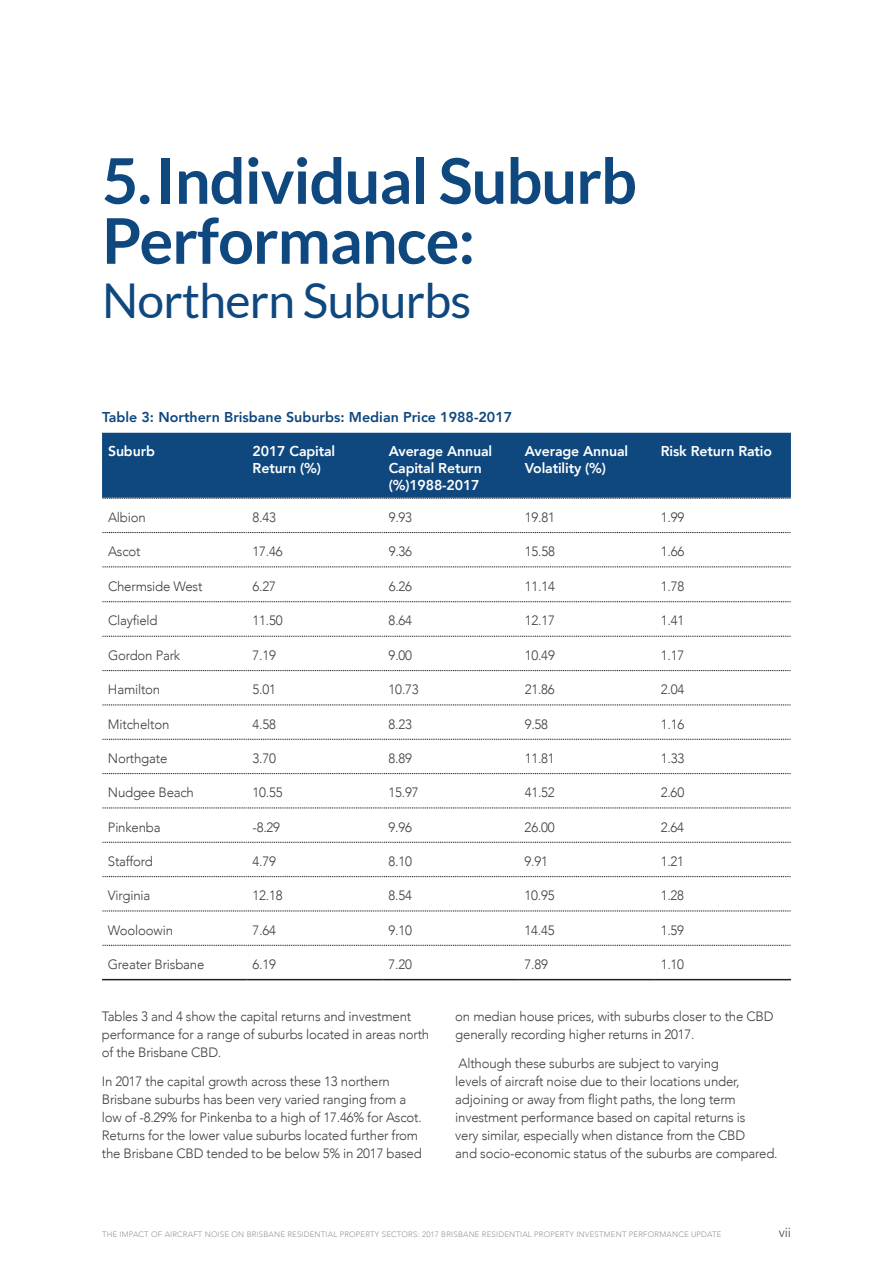
<style>
.page{position:relative;width:893px;height:1263px;background:#fff}
.page>*{position:absolute;margin:0;border:0;box-sizing:border-box;transform-origin:0 0}
.t1{font:700 63px/60px "Lato";letter-spacing:-.015em;color:#0f477f}
.t2{font:48px "Lato";letter-spacing:-.015em;color:#0f477f}
.t3{font:800 14.25px/17.1px "Avenir";letter-spacing:-.01em;color:#fff}
.t4{font:800 14.25px "Avenir";color:#0f477f}
.t5{font:300 13.5px/18px "Avenir";letter-spacing:-.015em;color:#3e3e3f}
.t6{font:300 7.8px "Avenir";letter-spacing:.02em;color:#939598}
</style>
<div class="page">
<svg style="left:102px;top:532px;width:689px;height:1px"></svg>
<svg style="left:102px;top:567px;width:689px;height:1px"></svg>
<svg style="left:102px;top:601px;width:689px;height:1px"></svg>
<svg style="left:102px;top:636px;width:689px;height:1px"></svg>
<svg style="left:102px;top:670px;width:689px;height:1px"></svg>
<svg style="left:102px;top:705px;width:689px;height:1px"></svg>
<svg style="left:102px;top:739px;width:689px;height:1px"></svg>
<svg style="left:102px;top:773px;width:689px;height:1px"></svg>
<svg style="left:102px;top:808px;width:689px;height:1px"></svg>
<svg style="left:102px;top:842px;width:689px;height:1px"></svg>
<svg style="left:102px;top:876px;width:689px;height:1px"></svg>
<svg style="left:102px;top:911px;width:689px;height:1px"></svg>
<svg style="left:102px;top:945px;width:689px;height:1px"></svg>
<div style="left:102px;top:433px;width:689px;height:66px;background:#0f477f"></div>
<hr style="left:102px;top:979px;width:145px;height:1px;background:#231f20">
<hr style="left:247px;top:979px;width:136px;height:1px;background:#231f20">
<hr style="left:383px;top:979px;width:136px;height:1px;background:#231f20">
<hr style="left:519px;top:979px;width:136px;height:1px;background:#231f20">
<hr style="left:655px;top:979px;width:136px;height:1px;background:#231f20">
<h1 class="t1" style="left:102px;top:150px;width:536px">5.Individual Suburb<br>Performance:</h1>
<h2 class="t2" style="left:102px;top:274px;width:371px">Northern Suburbs</h2>
<p class="t4" style="left:102px;top:406px;width:412px">Table 3: Northern Brisbane Suburbs: Median Price 1988-2017</p>
<p class="t3" style="left:108px;top:442px;width:48px">Suburb</p>
<p class="t3" style="left:253px;top:442px;width:84px">2017 Capital<br>Return (%)</p>
<p class="t3" style="left:389px;top:442px;width:105px">Average Annual<br>Capital Return (%)1988-2017</p>
<p class="t3" style="left:525px;top:442px;width:105px">Average Annual<br>Volatility (%)</p>
<p class="t3" style="left:661px;top:442px;width:113px">Risk Return Ratio</p>
<p class="t5" style="left:108px;top:508px;width:39px">Albion</p>
<p class="t5" style="left:253px;top:508px;width:25px">8.43</p>
<p class="t5" style="left:389px;top:508px;width:25px">9.93</p>
<p class="t5" style="left:525px;top:508px;width:32px">19.81</p>
<p class="t5" style="left:661px;top:508px;width:25px">1.99</p>
<p class="t5" style="left:108px;top:543px;width:34px">Ascot</p>
<p class="t5" style="left:253px;top:543px;width:32px">17.46</p>
<p class="t5" style="left:389px;top:543px;width:25px">9.36</p>
<p class="t5" style="left:525px;top:543px;width:32px">15.58</p>
<p class="t5" style="left:661px;top:543px;width:25px">1.66</p>
<p class="t5" style="left:108px;top:577px;width:96px">Chermside West</p>
<p class="t5" style="left:253px;top:577px;width:25px">6.27</p>
<p class="t5" style="left:389px;top:577px;width:25px">6.26</p>
<p class="t5" style="left:525px;top:577px;width:32px">11.14</p>
<p class="t5" style="left:661px;top:577px;width:25px">1.78</p>
<p class="t5" style="left:108px;top:612px;width:51px">Clayfield</p>
<p class="t5" style="left:253px;top:612px;width:32px">11.50</p>
<p class="t5" style="left:389px;top:612px;width:25px">8.64</p>
<p class="t5" style="left:525px;top:612px;width:32px">12.17</p>
<p class="t5" style="left:661px;top:612px;width:25px">1.41</p>
<p class="t5" style="left:108px;top:646px;width:74px">Gordon Park</p>
<p class="t5" style="left:253px;top:646px;width:25px">7.19</p>
<p class="t5" style="left:389px;top:646px;width:25px">9.00</p>
<p class="t5" style="left:525px;top:646px;width:32px">10.49</p>
<p class="t5" style="left:661px;top:646px;width:25px">1.17</p>
<p class="t5" style="left:108px;top:681px;width:54px">Hamilton</p>
<p class="t5" style="left:253px;top:681px;width:25px">5.01</p>
<p class="t5" style="left:389px;top:681px;width:32px">10.73</p>
<p class="t5" style="left:525px;top:681px;width:32px">21.86</p>
<p class="t5" style="left:661px;top:681px;width:25px">2.04</p>
<p class="t5" style="left:108px;top:715px;width:63px">Mitchelton</p>
<p class="t5" style="left:253px;top:715px;width:25px">4.58</p>
<p class="t5" style="left:389px;top:715px;width:25px">8.23</p>
<p class="t5" style="left:525px;top:715px;width:25px">9.58</p>
<p class="t5" style="left:661px;top:715px;width:25px">1.16</p>
<p class="t5" style="left:108px;top:749px;width:61px">Northgate</p>
<p class="t5" style="left:253px;top:749px;width:25px">3.70</p>
<p class="t5" style="left:389px;top:749px;width:25px">8.89</p>
<p class="t5" style="left:525px;top:749px;width:32px">11.81</p>
<p class="t5" style="left:661px;top:749px;width:25px">1.33</p>
<p class="t5" style="left:108px;top:784px;width:88px">Nudgee Beach</p>
<p class="t5" style="left:253px;top:784px;width:32px">10.55</p>
<p class="t5" style="left:389px;top:784px;width:32px">15.97</p>
<p class="t5" style="left:525px;top:784px;width:32px">41.52</p>
<p class="t5" style="left:661px;top:784px;width:25px">2.60</p>
<p class="t5" style="left:108px;top:818px;width:54px">Pinkenba</p>
<p class="t5" style="left:252px;top:818px;width:29px">-8.29</p>
<p class="t5" style="left:389px;top:818px;width:25px">9.96</p>
<p class="t5" style="left:525px;top:818px;width:32px">26.00</p>
<p class="t5" style="left:661px;top:818px;width:25px">2.64</p>
<p class="t5" style="left:108px;top:852px;width:46px">Stafford</p>
<p class="t5" style="left:252px;top:852px;width:25px">4.79</p>
<p class="t5" style="left:389px;top:852px;width:25px">8.10</p>
<p class="t5" style="left:525px;top:852px;width:25px">9.91</p>
<p class="t5" style="left:661px;top:852px;width:25px">1.21</p>
<p class="t5" style="left:108px;top:887px;width:44px">Virginia</p>
<p class="t5" style="left:252px;top:887px;width:32px">12.18</p>
<p class="t5" style="left:389px;top:887px;width:25px">8.54</p>
<p class="t5" style="left:525px;top:887px;width:32px">10.95</p>
<p class="t5" style="left:661px;top:887px;width:25px">1.28</p>
<p class="t5" style="left:108px;top:921px;width:67px">Wooloowin</p>
<p class="t5" style="left:252px;top:921px;width:25px">7.64</p>
<p class="t5" style="left:389px;top:921px;width:25px">9.10</p>
<p class="t5" style="left:525px;top:921px;width:32px">14.45</p>
<p class="t5" style="left:661px;top:921px;width:25px">1.59</p>
<p class="t5" style="left:108px;top:955px;width:98px">Greater Brisbane</p>
<p class="t5" style="left:252px;top:955px;width:25px">6.19</p>
<p class="t5" style="left:388px;top:955px;width:25px">7.20</p>
<p class="t5" style="left:525px;top:955px;width:25px">7.89</p>
<p class="t5" style="left:661px;top:955px;width:25px">1.10</p>
<p class="t5" style="left:102px;top:1008px;width:329px">Tables 3 and 4 show the capital returns and investment performance for a range of suburbs located in areas north of the Brisbane CBD.</p>
<p class="t5" style="left:102px;top:1072px;width:322px">In 2017 the capital growth across these 13 northern Brisbane suburbs has been very varied ranging from a low of -8.29% for Pinkenba to a high of 17.46% for Ascot.<br>Returns for the lower value suburbs located further from the Brisbane CBD tended to be below 5% in 2017 based</p>
<p class="t5" style="left:455px;top:1008px;width:320px">on median house prices, with suburbs closer to the CBD generally recording higher returns in 2017.</p>
<p class="t5" style="left:455px;top:1054px;width:324px">Although these suburbs are subject to varying<br>levels of aircraft noise due to their locations under, adjoining or away from flight paths, the long term investment performance based on capital returns is<br>very similar, especially when distance from the CBD<br>and socio-economic status of the suburbs are compared.</p>
<p class="t6" style="left:102px;top:1230px;width:621px">THE IMPACT OF AIRCRAFT NOISE ON BRISBANE RESIDENTIAL PROPERTY SECTORS: 2017 BRISBANE RESIDENTIAL PROPERTY INVESTMENT PERFORMANCE UPDATE</p>
<p class="t5" style="left:779px;top:1224px;width:14px">vii</p>
</div>
